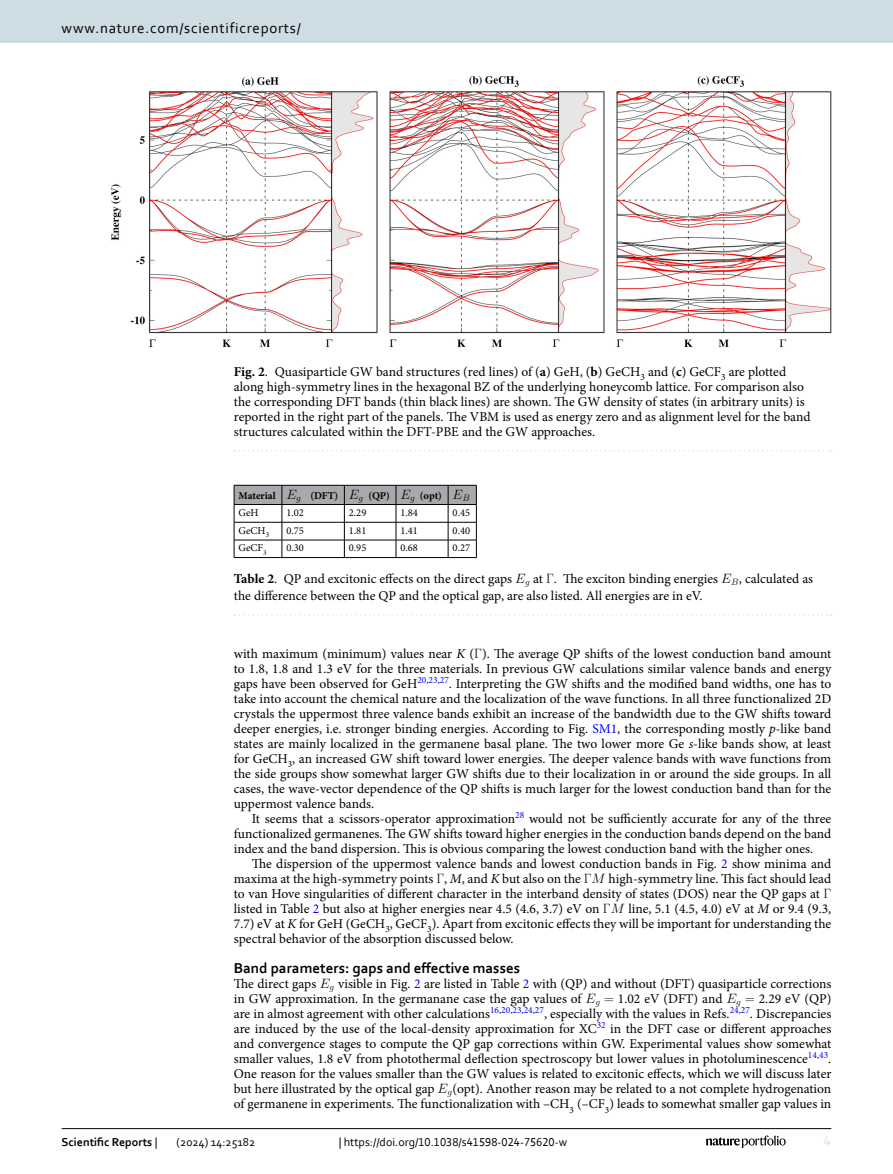
<style>
.page{position:relative;width:893px;height:1174px;background:#fff}
.page>*{position:absolute;margin:0;border:0;box-sizing:border-box;transform-origin:0 0}
.Head_2{font:700 15px "Corbel";color:#000}
.t1{font:15px "Corbel";letter-spacing:.05em;color:#000}
.t2{font:15px "Corbel";color:#d9e4eb}
.Body_Text_Indent{font:13.5px/15px "Minion Pro";color:#000;text-align:justify}
.Body_Text{font:13.5px/15px "Minion Pro";color:#000;text-align:justify}
.Figure_Caption{font:13.5px/15px "Minion Pro";color:#000}
.Table_Caption{font:13.5px/16.5px "Minion Pro";color:#000}
.t3{font:13.5px "CMMI12";color:#000}
.t4{font:12px "Corbel";color:#000}
.t5{font:700 12px "Corbel";color:#000}
.Table_Body{font:10.5px "Minion Pro";color:#000}
.Table_Head{font:700 10.5px "Minion Pro";letter-spacing:-.01em;color:#000}
.s1{font-weight:700}
.s2{font-family:"CMMI12"}
.s3{font-family:"CMR17"}
.s4{font-style:italic}
.s5{color:#00f}
.s6{font-weight:400}
</style>
<div class="page">
<svg style="left:234px;top:485px;width:243px;height:73px"></svg>
<hr style="left:234px;top:557px;width:48px;height:1px;background:#000">
<svg style="left:235px;top:614px;width:597px;height:2px"></svg>
<img style="left:111px;top:76px;width:720px;height:271px">
<svg style="left:235px;top:450px;width:597px;height:1px"></svg>
<hr style="left:62px;top:1128px;width:769px;height:1px;background:#000">
<svg style="left:706px;top:1135px;width:80px;height:12px"></svg>
<div style="left:0;top:0;width:893px;height:43px;background:#cedde4"></div>
<p class="t1" style="left:62px;top:18px;width:241px">www.nature.com/scientificreports/</p>
<p class="Figure_Caption" style="left:234px;top:364px;width:578px"><span class="s1">Fig. 2</span>. Quasiparticle GW band structures (red lines) of (<span class="s1">a</span>) GeH, (<span class="s1">b</span>) GeCH<sub>3</sub> and (<span class="s1">c</span>) GeCF<sub>3</sub> are plotted along high-symmetry lines in the hexagonal BZ of the underlying honeycomb lattice. For comparison also the corresponding DFT bands (thin black lines) are shown. The GW density of states (in arbitrary units) is reported in the right part of the panels. The VBM is used as energy zero and as alignment level for the band structures calculated within the DFT-PBE and the GW approaches.</p>
<p class="Table_Head" style="left:239px;top:488px;width:39px">Material</p>
<p class="t3" style="left:286px;top:488px;width:16px">E<sub>g</sub></p>
<p class="Table_Head" style="left:310px;top:488px;width:29px">(DFT)</p>
<p class="t3" style="left:349px;top:488px;width:16px">E<sub>g</sub></p>
<p class="Table_Head" style="left:368px;top:488px;width:23px">(QP)</p>
<p class="t3" style="left:400px;top:488px;width:16px">E<sub>g</sub></p>
<p class="Table_Head" style="left:420px;top:488px;width:24px">(opt)</p>
<p class="t3" style="left:453px;top:489px;width:18px">E<sub>B</sub></p>
<p class="Table_Body" style="left:239px;top:505px;width:22px">GeH</p>
<p class="Table_Body" style="left:286px;top:505px;width:19px">1.02</p>
<p class="Table_Body" style="left:349px;top:505px;width:19px">2.29</p>
<p class="Table_Body" style="left:400px;top:505px;width:19px">1.84</p>
<p class="Table_Body" style="left:453px;top:505px;width:19px">0.45</p>
<p class="Table_Body" style="left:239px;top:523px;width:32px">GeCH<sub>3</sub></p>
<p class="Table_Body" style="left:286px;top:523px;width:19px">0.75</p>
<p class="Table_Body" style="left:349px;top:523px;width:19px">1.81</p>
<p class="Table_Body" style="left:400px;top:523px;width:19px">1.41</p>
<p class="Table_Body" style="left:453px;top:523px;width:19px">0.40</p>
<p class="Table_Body" style="left:239px;top:541px;width:30px">GeCF<sub>3</sub></p>
<p class="Table_Body" style="left:286px;top:541px;width:19px">0.30</p>
<p class="Table_Body" style="left:349px;top:541px;width:19px">0.95</p>
<p class="Table_Body" style="left:400px;top:541px;width:19px">0.68</p>
<p class="Table_Body" style="left:453px;top:541px;width:19px">0.27</p>
<p class="Table_Caption" style="left:234px;top:571px;width:581px"><span class="s1">Table 2</span>. QP and excitonic effects on the direct gaps <span class="s2">E</span><sub>g</sub> at <span class="s3">Γ</span>. The exciton binding energies <span class="s2">E</span><sub>B</sub>, calculated as the difference between the QP and the optical gap, are also listed. All energies are in eV.</p>
<p class="Body_Text_Indent" style="left:234px;top:646px;width:599px">with maximum (minimum) values near <span class="s4">K</span> (<span class="s3">Γ</span>). The average QP shifts of the lowest conduction band amount to 1.8, 1.8 and 1.3 eV for the three materials. In previous GW calculations similar valence bands and energy gaps have been observed for GeH<sup>20</sup><sup>,</sup><sup>23</sup><sup>,</sup><sup>27</sup>. Interpreting the GW shifts and the modified band widths, one has to take into account the chemical nature and the localization of the wave functions. In all three functionalized 2D crystals the uppermost three valence bands exhibit an increase of the bandwidth due to the GW shifts toward deeper energies, i.e. stronger binding energies. According to Fig. <span class="s5">SM1</span>, the corresponding mostly <span class="s4">p</span>-like band states are mainly localized in the germanene basal plane. The two lower more Ge <span class="s4">s</span>-like bands show, at least for GeCH<sub>3</sub>, an increased GW shift toward lower energies. The deeper valence bands with wave functions from the side groups show somewhat larger GW shifts due to their localization in or around the side groups. In all cases, the wave-vector dependence of the QP shifts is much larger for the lowest conduction band than for the uppermost valence bands.</p>
<p class="Body_Text_Indent" style="left:234px;top:811px;width:599px;text-indent:18px">It seems that a scissors-operator approximation<sup>28</sup> would not be sufficiently accurate for any of the three functionalized germanenes. The GW shifts toward higher energies in the conduction bands depend on the band index and the band dispersion. This is obvious comparing the lowest conduction band with the higher ones.</p>
<p class="Body_Text_Indent" style="left:234px;top:856px;width:599px;text-indent:18px">The dispersion of the uppermost valence bands and lowest conduction bands in Fig. <span class="s5">2</span> show minima and maxima at the high-symmetry points <span class="s3">Γ</span>, <span class="s4">M</span>, and <span class="s4">K</span> but also on the <span class="s3">Γ</span><span class="s2">M</span> high-symmetry line. This fact should lead to van Hove singularities of different character in the interband density of states (DOS) near the QP gaps at <span class="s3">Γ </span>listed in Table <span class="s5">2</span> but also at higher energies near 4.5 (4.6, 3.7) eV on <span class="s3">Γ</span><span class="s2">M</span> line, 5.1 (4.5, 4.0) eV at <span class="s4">M</span> or 9.4 (9.3, 7.7) eV at <span class="s4">K</span> for GeH (GeCH<sub>3</sub>, GeCF<sub>3</sub>). Apart from excitonic effects they will be important for understanding the spectral behavior of the absorption discussed below.</p>
<p class="Head_2" style="left:234px;top:958px;width:288px">Band parameters: gaps and effective masses</p>
<p class="Body_Text" style="left:234px;top:976px;width:599px">The direct gaps <span class="s2">E</span><sub>g</sub> visible in Fig. <span class="s5">2</span> are listed in Table <span class="s5">2</span> with (QP) and without (DFT) quasiparticle corrections in GW approximation. In the germanane case the gap values of <span class="s2">E</span><sub>g</sub> <span class="s3">=</span> 1.02 eV (DFT) and <span class="s2">E</span><sub>g</sub> <span class="s3">=</span> 2.29 eV (QP) are in almost agreement with other calculations<sup>16</sup><sup>,</sup><sup>20</sup><sup>,</sup><sup>23</sup><sup>,</sup><sup>24</sup><sup>,</sup><sup>27</sup>, especially with the values in Refs.<sup>24</sup><sup>,</sup><sup>27</sup>. Discrepancies are induced by the use of the local-density approximation for XC<sup>32</sup> in the DFT case or different approaches and convergence stages to compute the QP gap corrections within GW. Experimental values show somewhat smaller values, 1.8 eV from photothermal deflection spectroscopy but lower values in photoluminescence<sup>14</sup><sup>,</sup><sup>43</sup>.<br>One reason for the values smaller than the GW values is related to excitonic effects, which we will discuss later but here illustrated by the optical gap <span class="s2">E</span><sub>g</sub>(opt). Another reason may be related to a not complete hydrogenation of germanene in experiments. The functionalization with –CH<sub>3</sub> (–CF<sub>3</sub>) leads to somewhat smaller gap values in</p>
<p class="t5" style="left:62px;top:1134px;width:97px">Scientific Reports <span class="s6">|</span></p>
<p class="t4" style="left:177px;top:1134px;width:80px">(2024) 14:25182</p>
<p class="t4" style="left:339px;top:1134px;width:230px">| https://doi.org/10.1038/s41598-024-75620-w</p>
<p class="t2" style="left:824px;top:1132px;width:9px">4</p>
</div>
